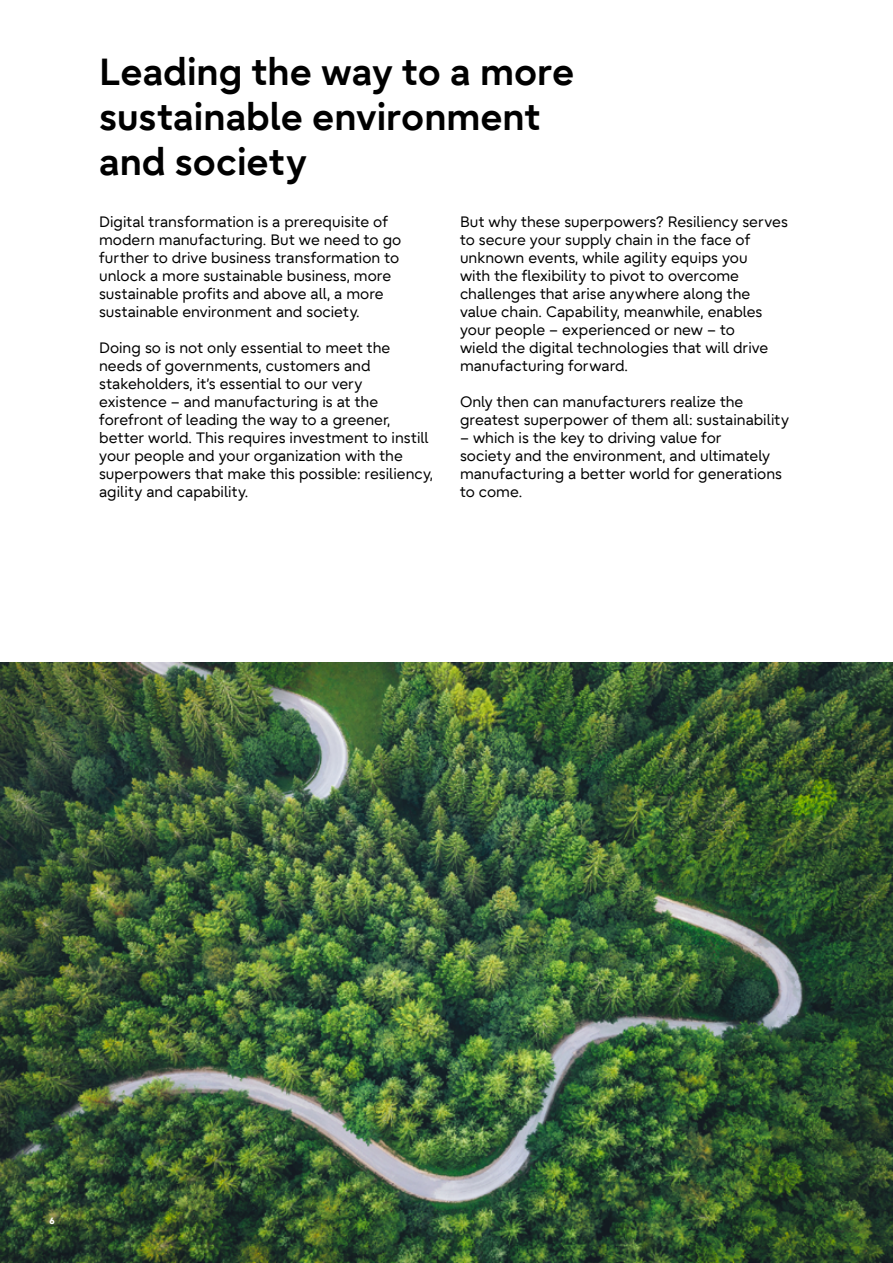
<style>
.page{position:relative;width:893px;height:1263px;background:#fff}
.page>*{position:absolute;margin:0;border:0;box-sizing:border-box;transform-origin:0 0}
.t1{font:700 37.5px/45px "Fujitsu Infinity Pro";color:#000}
.t2{font:15px/18px "Fujitsu Infinity Pro";color:#000}
.t3{font:800 9px "Fujitsu Infinity Pro";color:#fff}
</style>
<div class="page">
<img style="left:0;top:663px;width:893px;height:599px">
<h1 class="t1" style="left:99px;top:49px;width:477px">Leading the way to a more sustainable environment and society</h1>
<p class="t2" style="left:99px;top:213px;width:304px">Digital transformation is a prerequisite of modern manufacturing. But we need to go further to drive business transformation to unlock a more sustainable business, more sustainable profits and above all, a more sustainable environment and society.</p>
<p class="t2" style="left:99px;top:339px;width:335px">Doing so is not only essential to meet the needs of governments, customers and stakeholders, it’s essential to our very existence – and manufacturing is at the forefront of leading the way to a greener, better world. This requires investment to instill your people and your organization with the superpowers that make this possible: resiliency, agility and capability.</p>
<p class="t2" style="left:460px;top:213px;width:329px">But why these superpowers? Resiliency serves to secure your supply chain in the face of unknown events, while agility equips you<br>with the flexibility to pivot to overcome challenges that arise anywhere along the value chain. Capability, meanwhile, enables your people – experienced or new – to<br>wield the digital technologies that will drive manufacturing forward.</p>
<p class="t2" style="left:460px;top:393px;width:330px">Only then can manufacturers realize the greatest superpower of them all: sustainability</p>
<p class="t2" style="left:460px;top:429px;width:324px">– which is the key to driving value for<br>society and the environment, and ultimately manufacturing a better world for generations to come.</p>
<p class="t3" style="left:50px;top:1214px;width:7px">6</p>
</div>
